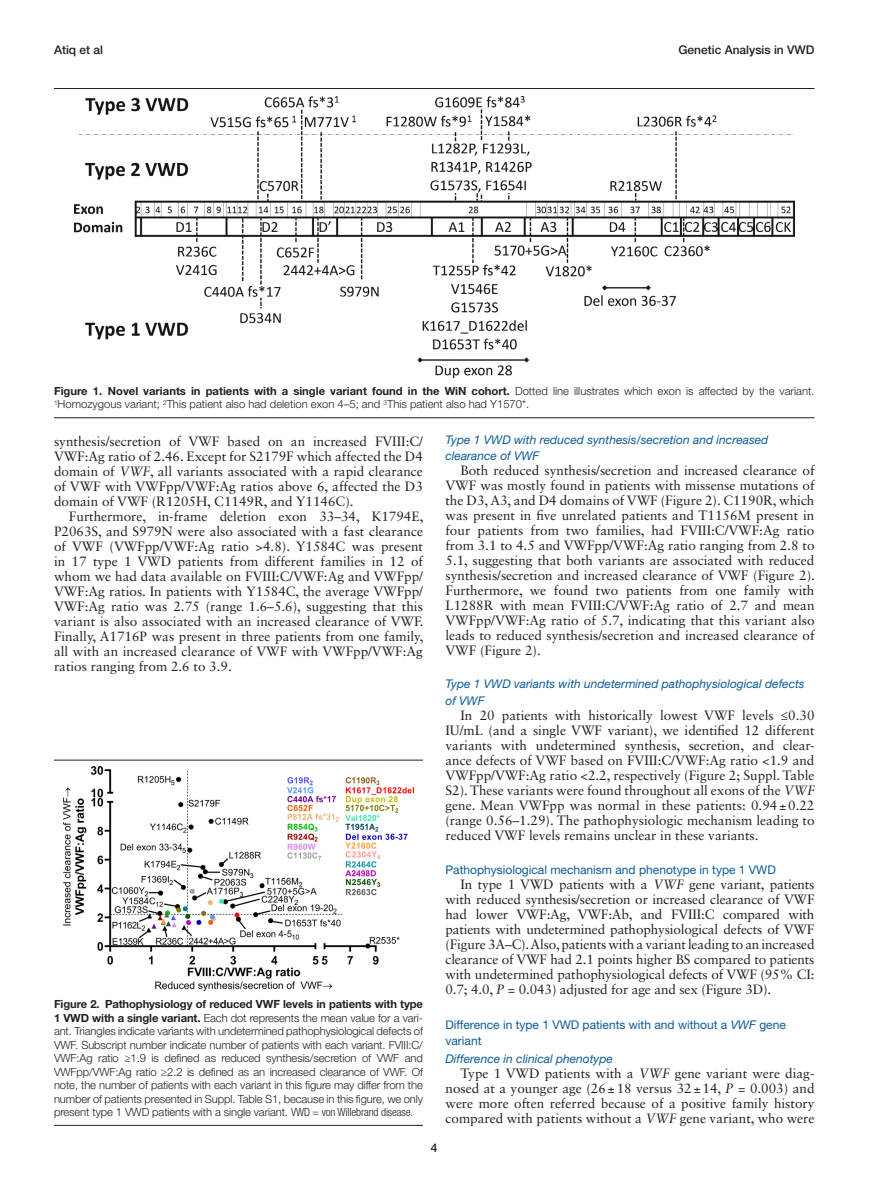
<style>
.page{position:relative;width:891px;height:1188px;background:#fff}
.page>*{position:absolute;margin:0;border:0;box-sizing:border-box;transform-origin:0 0}
.t1{font:13.5px/15px "Sabon LT Std";color:#231f20;text-align:justify}
.t2{font:italic 12px/16.5px "Helvetica Neue LT Std";color:#0a5b9a}
.t3{font:12px/16.5px "Helvetica Neue LT Std";color:#0a5b9a}
.t4{font:500 12px "Helvetica Neue LT Std";color:#231f20}
.t5{font:300 11.25px/13.5px "Helvetica Neue LT Std";color:#231f20}
.s1{font-weight:700}
.s2{font-style:italic}
.s3{font-stretch:condensed}
</style>
<div class="page">
<img style="left:74px;top:96px;width:720px;height:281px">
<hr style="left:54px;top:88px;width:760px;height:1px;background:#231f20">
<hr style="left:54px;top:417px;width:760px;height:1px;background:#231f20">
<img style="left:63px;top:767px;width:351px;height:224px">
<hr style="left:54px;top:760px;width:369px;height:1px;background:#231f20">
<hr style="left:54px;top:1125px;width:369px;height:1px;background:#231f20">
<p class="t4" style="left:54px;top:42px;width:51px">Atiq et al</p>
<p class="t4" style="left:678px;top:42px;width:138px">Genetic Analysis in VWD</p>
<p class="t5" style="left:54px;top:384px;width:762px"><span class="s1">Figure 1. Novel variants in patients with a single variant found in the WiN cohort.</span> Dotted line illustrates which exon is affected by the variant.<br><sup>1</sup>Homozygous variant; <sup>2</sup>This patient also had deletion exon 4–5; and <sup>3</sup>This patient also had Y1570*.</p>
<p class="t1" style="left:54px;top:433px;width:371px">synthesis/secretion of VWF based on an increased FVIII:C/ VWF:Ag ratio of 2.46. Except for S2179F which affected the D4 domain of <span class="s2">VWF</span>, all variants associated with a rapid clearance of VWF with VWFpp/VWF:Ag ratios above 6, affected the D3 domain of VWF (R1205H, C1149R, and Y1146C).</p>
<p class="t1" style="left:54px;top:508px;width:371px;text-indent:15px">Furthermore, in-frame deletion exon 33–34, K1794E, P2063S, and S979N were also associated with a fast clearance of VWF (VWFpp/VWF:Ag ratio &gt;4.8). Y1584C was present in 17 type 1 VWD patients from different families in 12 of whom we had data available on FVIII:C/VWF:Ag and VWFpp/ VWF:Ag ratios. In patients with Y1584C, the average VWFpp/ VWF:Ag ratio was 2.75 (range 1.6–5.6), suggesting that this variant is also associated with an increased clearance of VWF.<br>Finally, A1716P was present in three patients from one family, all with an increased clearance of VWF with VWFpp/VWF:Ag ratios ranging from 2.6 to 3.9.</p>
<p class="t5" style="left:54px;top:997px;width:371px;text-align:justify"><span class="s1">Figure 2. Pathophysiology of reduced VWF levels in patients with type 1 VWD with a single variant.</span> Each dot represents the mean value for a vari&shy;ant. Triangles indicate variants with undetermined pathophysiological defects of VWF. Subscript number indicate number of patients with each variant. FVIII:C/ VWF:Ag ratio ≥1.9 is defined as reduced synthesis/secretion of VWF and VWFpp/VWF:Ag ratio ≥2.2 is defined as an increased clearance of VWF. Of note, the number of patients with each variant in this figure may differ from the number of patients presented in Suppl. Table S1, because in this figure, we only present type 1 VWD patients with a single variant. <span class="s3">VWD = von Willebrand disease.</span></p>
<p class="t4" style="left:431px;top:1140px;width:8px">4</p>
<p class="t2" style="left:446px;top:431px;width:324px">Type 1 VWD with reduced synthesis/secretion and increased clearance of VWF</p>
<p class="t1" style="left:446px;top:463px;width:371px;text-indent:15px">Both reduced synthesis/secretion and increased clearance of VWF was mostly found in patients with missense mutations of the D3, A3, and D4 domains of VWF (Figure 2). C1190R, which was present in five unrelated patients and T1156M present in four patients from two families, had FVIII:C/VWF:Ag ratio from 3.1 to 4.5 and VWFpp/VWF:Ag ratio ranging from 2.8 to 5.1, suggesting that both variants are associated with reduced synthesis/secretion and increased clearance of VWF (Figure 2).<br>Furthermore, we found two patients from one family with L1288R with mean FVIII:C/VWF:Ag ratio of 2.7 and mean VWFpp/VWF:Ag ratio of 5.7, indicating that this variant also leads to reduced synthesis/secretion and increased clearance of VWF (Figure 2).</p>
<p class="t2" style="left:446px;top:676px;width:361px">Type 1 VWD variants with undetermined pathophysiological defects of VWF</p>
<p class="t1" style="left:446px;top:708px;width:371px;text-indent:15px">In 20 patients with historically lowest VWF levels ≤0.30<br>IU/mL (and a single VWF variant), we identified 12 different variants with undetermined synthesis, secretion, and clear&shy;ance defects of VWF based on FVIII:C/VWF:Ag ratio &lt;1.9 and VWFpp/VWF:Ag ratio &lt;2.2, respectively (Figure 2; Suppl. Table S2). These variants were found throughout all exons of the <span class="s2">VWF </span>gene. Mean VWFpp was normal in these patients: 0.94±0.22 (range 0.56–1.29). The pathophysiologic mechanism leading to reduced VWF levels remains unclear in these variants.</p>
<p class="t3" style="left:446px;top:862px;width:332px">Pathophysiological mechanism and phenotype in type 1 VWD</p>
<p class="t1" style="left:446px;top:877px;width:371px;text-indent:15px">In type 1 VWD patients with a <span class="s2">VWF</span> gene variant, patients with reduced synthesis/secretion or increased clearance of VWF had lower VWF:Ag, VWF:Ab, and FVIII:C compared with patients with undetermined pathophysiological defects of VWF (Figure 3A–C). Also, patients with a variant leading to an increased clearance of VWF had 2.1 points higher BS compared to patients with undetermined pathophysiological defects of VWF (95% CI:<br>0.7; 4.0, <span class="s2">P</span> = 0.043) adjusted for age and sex (Figure 3D).</p>
<p class="t3" style="left:446px;top:1016px;width:342px">Difference in type 1 VWD patients with and without a <span class="s2">VWF</span> gene variant</p>
<p class="t2" style="left:446px;top:1051px;width:169px">Difference in clinical phenotype</p>
<p class="t1" style="left:446px;top:1066px;width:371px;text-indent:15px">Type 1 VWD patients with a <span class="s2">VWF</span> gene variant were diag&shy;nosed at a younger age (26±18 versus 32±14, <span class="s2">P</span> = 0.003) and were more often referred because of a positive family history compared with patients without a <span class="s2">VWF</span> gene variant, who were</p>
</div>
